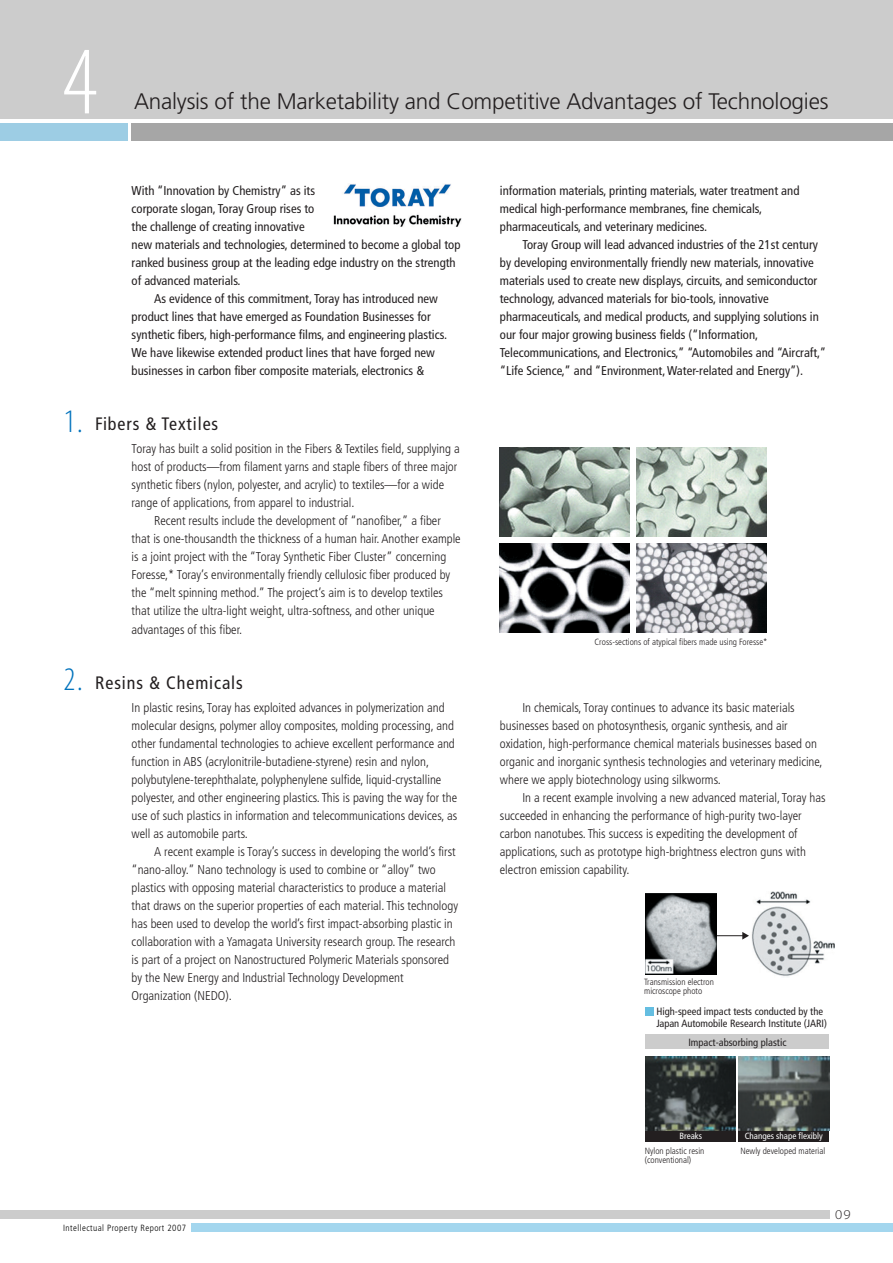
<style>
.page{position:relative;width:893px;height:1263px;background:#fff}
.page>*{position:absolute;margin:0;border:0;box-sizing:border-box;transform-origin:0 0}
.t1{font:97.65px "Myriad MM 215 300";color:#fff}
.t2{font:300 22.5px "Frutiger";letter-spacing:-.01em;color:#231f20}
.t3{font:condensed 18px "Frutiger";letter-spacing:.05em;color:#231f20}
.t4{font:13.5px "Myriad MM 215 700";color:#231f20}
.t5{font:300 condensed 12.75px/18px "Frutiger";color:#231f20}
.t6{font:condensed 12.75px/18px "Frutiger";color:#231f20}
.t7{font:condensed 10.5px/12px "Frutiger";color:#231f20}
.t8{font:300 condensed 9px/9px "Frutiger";color:#231f20}
.t9{font:300 condensed 9px "Frutiger";letter-spacing:.05em;color:#000}
.t10{font:condensed 9px "Frutiger";color:#fff}
.s1{font-family:"Myriad MM 215 300";font-stretch:normal;font-size:33px;color:#0072bc}
</style>
<div class="page">
<img style="left:752px;top:892px;width:82px;height:84px">
<div style="left:645px;top:1130px;width:91px;height:12px;background:#231f20"></div>
<div style="left:645px;top:1034px;width:184px;height:15px;background:#ccc"></div>
<div style="left:738px;top:1130px;width:91px;height:12px;background:#231f20"></div>
<div style="left:0;top:0;width:892px;height:119px;background:#ccc"></div>
<div style="left:0;top:123px;width:127px;height:17px;background:#9dcde4"></div>
<div style="left:132px;top:123px;width:760px;height:17px;background:#a6a6a6"></div>
<div style="left:0;top:1210px;width:829px;height:9px;background:#ccc"></div>
<hr style="left:695px;top:935px;width:48px;height:1px;background:#231f20">
<svg style="left:742px;top:932px;width:7px;height:8px"></svg>
<div style="left:191px;top:1223px;width:701px;height:9px;background:#a3d6ee"></div>
<img style="left:500px;top:448px;width:130px;height:89px">
<img style="left:636px;top:448px;width:130px;height:89px">
<img style="left:500px;top:543px;width:130px;height:89px">
<img style="left:636px;top:543px;width:130px;height:89px">
<img style="left:645px;top:894px;width:71px;height:80px">
<img style="left:645px;top:1057px;width:91px;height:73px">
<img style="left:738px;top:1057px;width:91px;height:73px">
<div style="left:645px;top:1008px;width:8px;height:8px;background:#65bee1"></div>
<img style="left:333px;top:184px;width:129px;height:43px">
<h1 class="t1" style="left:62px;top:44px;width:37px">4</h1>
<h2 class="t2" style="left:134px;top:93px;width:696px">Analysis of the Marketability and Competitive Advantages of Technologies</h2>
<p class="t6" style="left:132px;top:182px;width:185px">With “Innovation by Chemistry” as its</p>
<p class="t6" style="left:132px;top:200px;width:184px">corporate slogan, Toray Group rises to</p>
<p class="t6" style="left:132px;top:218px;width:175px">the challenge of creating innovative</p>
<p class="t6" style="left:132px;top:236px;width:330px">new materials and technologies, determined to become a global top</p>
<p class="t6" style="left:132px;top:254px;width:325px">ranked business group at the leading edge industry on the strength</p>
<p class="t6" style="left:132px;top:272px;width:111px">of advanced materials.</p>
<p class="t6" style="left:154px;top:290px;width:285px">As evidence of this commitment, Toray has introduced new</p>
<p class="t6" style="left:132px;top:308px;width:301px">product lines that have emerged as Foundation Businesses for</p>
<p class="t6" style="left:132px;top:326px;width:317px">synthetic fibers, high-performance films, and engineering plastics.</p>
<p class="t6" style="left:132px;top:344px;width:305px">We have likewise extended product lines that have forged new</p>
<p class="t6" style="left:132px;top:362px;width:294px">businesses in carbon fiber composite materials, electronics &amp;</p>
<p class="t6" style="left:500px;top:182px;width:301px">information materials, printing materials, water treatment and medical high-performance membranes, fine chemicals, pharmaceuticals, and veterinary medicines.</p>
<p class="t6" style="left:500px;top:236px;width:328px;text-indent:22px">Toray Group will lead advanced industries of the 21st century by developing environmentally friendly new materials, innovative materials used to create new displays, circuits, and semiconductor technology, advanced materials for bio-tools, innovative pharmaceuticals, and medical products, and supplying solutions in our four major growing business fields (“Information, Telecommunications, and Electronics,” “Automobiles and “Aircraft,” “Life Science,” and “Environment, Water-related and Energy”).</p>
<h3 class="t3" style="left:64px;top:417px;width:156px"><span class="s1">1.</span> Fibers &amp; Textiles</h3>
<p class="t5" style="left:132px;top:441px;width:329px">Toray has built a solid position in the Fibers &amp; Textiles field, supplying a host of products—from filament yarns and staple fibers of three major synthetic fibers (nylon, polyester, and acrylic) to textiles—for a wide range of applications, from apparel to industrial.</p>
<p class="t5" style="left:132px;top:513px;width:330px;text-indent:22px">Recent results include the development of “nanofiber,” a fiber that is one-thousandth the thickness of a human hair. Another example is a joint project with the “Toray Synthetic Fiber Cluster” concerning Foresse,* Toray’s environmentally friendly cellulosic fiber produced by the “melt spinning method.” The project’s aim is to develop textiles that utilize the ultra-light weight, ultra-softness, and other unique advantages of this fiber.</p>
<h3 class="t3" style="left:64px;top:675px;width:181px"><span class="s1">2.</span> Resins &amp; Chemicals</h3>
<p class="t5" style="left:132px;top:700px;width:327px">In plastic resins, Toray has exploited advances in polymerization and molecular designs, polymer alloy composites, molding processing, and other fundamental technologies to achieve excellent performance and function in ABS (acrylonitrile-butadiene-styrene) resin and nylon, polybutylene-terephthalate, polyphenylene sulfide, liquid-crystalline polyester, and other engineering plastics. This is paving the way for the use of such plastics in information and telecommunications devices, as well as automobile parts.</p>
<p class="t5" style="left:132px;top:844px;width:328px;text-indent:22px">A recent example is Toray’s success in developing the world’s first “nano-alloy.” Nano technology is used to combine or “alloy” two plastics with opposing material characteristics to produce a material that draws on the superior properties of each material. This technology has been used to develop the world’s first impact-absorbing plastic in collaboration with a Yamagata University research group. The research is part of a project on Nanostructured Polymeric Materials sponsored by the New Energy and Industrial Technology Development Organization (NEDO).</p>
<p class="t9" style="left:63px;top:1224px;width:124px">Intellectual Property Report 2007</p>
<p class="t8" style="left:594px;top:638px;width:174px">Cross-sections of atypical fibers made using Foresse*</p>
<p class="t5" style="left:500px;top:700px;width:324px;text-indent:22px">In chemicals, Toray continues to advance its basic materials businesses based on photosynthesis, organic synthesis, and air oxidation, high-performance chemical materials businesses based on organic and inorganic synthesis technologies and veterinary medicine, where we apply biotechnology using silkworms.</p>
<p class="t5" style="left:500px;top:790px;width:327px;text-indent:22px">In a recent example involving a new advanced material, Toray has succeeded in enhancing the performance of high-purity two-layer carbon nanotubes. This success is expediting the development of applications, such as prototype high-brightness electron guns with electron emission capability.</p>
<p class="t8" style="left:644px;top:978px;width:71px">Transmission electron microscope photo</p>
<p class="t7" style="left:656px;top:1007px;width:172px">High-speed impact tests conducted by the<br>Japan Automobile Research Institute (JARI)</p>
<p class="t7" style="left:688px;top:1037px;width:99px">Impact-absorbing plastic</p>
<p class="t10" style="left:679px;top:1133px;width:24px">Breaks</p>
<p class="t10" style="left:744px;top:1133px;width:80px">Changes shape flexibly</p>
<p class="t8" style="left:645px;top:1147px;width:61px">Nylon plastic resin (conventional)</p>
<p class="t8" style="left:740px;top:1147px;width:86px">Newly developed material</p>
<p class="t4" style="left:835px;top:1209px;width:17px">09</p>
</div>
